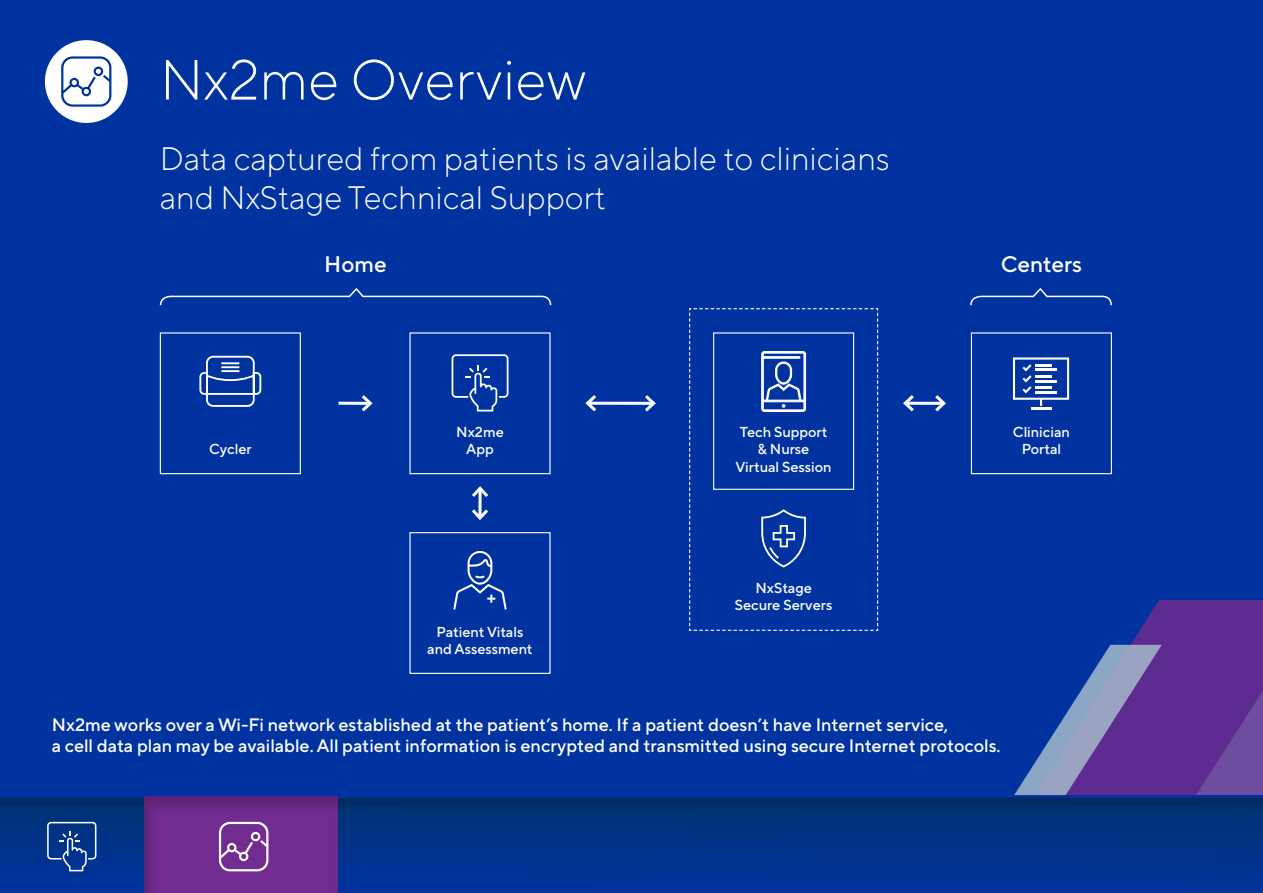
<style>
.page{position:relative;width:1263px;height:893px;background:#0033a0}
.page>*{position:absolute;margin:0;border:0;box-sizing:border-box;transform-origin:0 0}
.t1{font:300 56.4px "TT Norms Pro";color:#fff}
.t2{font:300 32.4px/39px "TT Norms Pro";color:#fff}
.t3{font:500 22.5px "TT Norms Pro";color:#fff}
.t4{font:500 18px/21.6px "TT Norms Pro";color:#fff}
.t5{font:500 14.4px/17.4px "TT Norms Pro";color:#fff;text-align:center}
</style>
<div class="page">
<svg style="left:0;top:795px;width:1263px;height:98px"></svg>
<svg style="left:1014px;top:600px;width:249px;height:195px"></svg>
<div style="left:132px;top:785px;width:220px;height:108px;background:#000;opacity:.2"></div>
<svg style="left:159px;top:288px;width:393px;height:18px"></svg>
<svg style="left:970px;top:288px;width:142px;height:18px"></svg>
<div style="left:45px;top:40px;width:83px;height:83px;background:#fff;border-radius:50%"></div>
<svg style="left:61px;top:56px;width:50px;height:51px"></svg>
<svg style="left:47px;top:822px;width:49px;height:49px"></svg>
<svg style="left:219px;top:822px;width:49px;height:49px"></svg>
<div style="left:160px;top:332px;width:141px;height:142px;border:1px solid #fff"></div>
<svg style="left:453px;top:551px;width:54px;height:59px"></svg>
<div style="left:409px;top:532px;width:141px;height:142px;border:1px solid #fff"></div>
<hr style="left:587px;top:402px;width:67px;height:3px;background:#fff">
<svg style="left:585px;top:395px;width:14px;height:17px"></svg>
<svg style="left:642px;top:395px;width:14px;height:17px"></svg>
<hr style="left:338px;top:402px;width:32px;height:3px;background:#fff">
<svg style="left:358px;top:395px;width:15px;height:17px"></svg>
<hr style="left:905px;top:402px;width:39px;height:3px;background:#fff">
<svg style="left:903px;top:395px;width:14px;height:17px"></svg>
<svg style="left:932px;top:395px;width:14px;height:17px"></svg>
<svg style="left:478px;top:500px;width:4px;height:6px"></svg>
<svg style="left:472px;top:486px;width:16px;height:14px"></svg>
<svg style="left:472px;top:506px;width:16px;height:14px"></svg>
<svg style="left:452px;top:354px;width:56px;height:57px"></svg>
<svg style="left:689px;top:308px;width:189px;height:323px"></svg>
<div style="left:971px;top:332px;width:141px;height:142px;border:1px solid #fff"></div>
<svg style="left:1013px;top:357px;width:56px;height:49px"></svg>
<hr style="left:1031px;top:408px;width:20px;height:2px;background:#fff">
<svg style="left:199px;top:355px;width:63px;height:52px"></svg>
<h1 class="t1" style="left:160px;top:39px;width:428px">Nx2me Overview</h1>
<h2 class="t2" style="left:160px;top:137px;width:731px">Data captured from patients is available to clinicians and NxStage Technical Support</h2>
<p class="t5" style="left:209px;top:439px;width:44px">Cycler</p>
<p class="t3" style="left:324px;top:247px;width:64px">Home</p>
<p class="t3" style="left:1001px;top:247px;width:83px">Centers</p>
<p class="t5" style="left:456px;top:422px;width:49px">Nx2me<br>App</p>
<p class="t5" style="left:736px;top:422px;width:98px">Tech Support &amp; Nurse<br>Virtual Session</p>
<p class="t5" style="left:1013px;top:422px;width:59px">Clinician<br>Portal</p>
<p class="t5" style="left:427px;top:622px;width:107px">Patient Vitals and Assessment</p>
<p class="t5" style="left:735px;top:578px;width:99px">NxStage<br>Secure Servers</p>
<p class="t4" style="left:52px;top:712px;width:950px">Nx2me works over a Wi-Fi network established at the patient’s home. If a patient doesn’t have Internet service,<br>a cell data plan may be available. All patient information is encrypted and transmitted using secure Internet protocols.</p>
</div>
